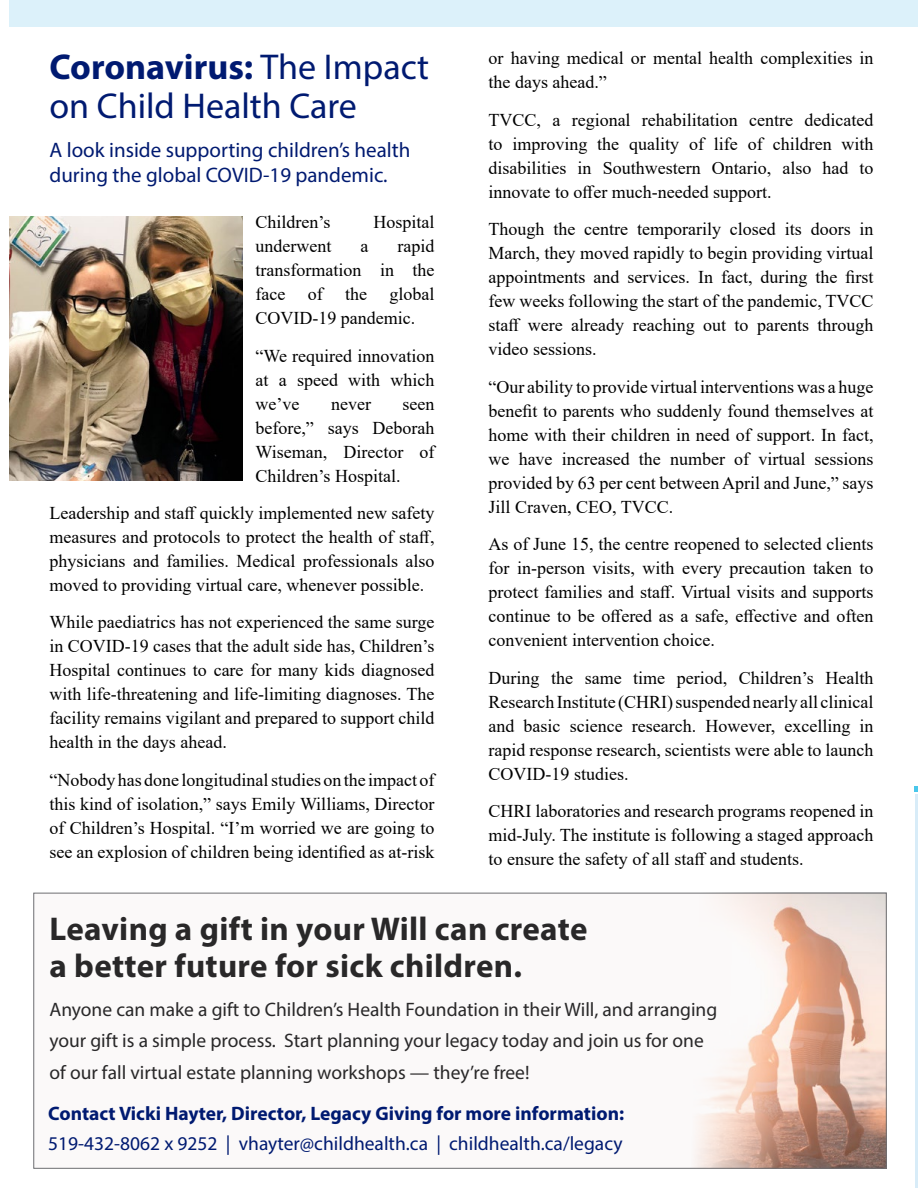
<style>
.page{position:relative;width:918px;height:1188px;background:#fff}
.page>*{position:absolute;margin:0;border:0;box-sizing:border-box;transform-origin:0 0}
.t1{font:36px/39px "Myriad Pro";color:#001a71}
.t2{font:700 33px/37.5px "Myriad Pro";letter-spacing:.01em;color:#292829}
.t3{font:21px/25.2px "Myriad Pro";color:#001a71}
.t4{font:19.5px/31.5px "Myriad Pro";color:#292829}
.t5{font:19.5px "Myriad Pro";color:#001a71}
.t6{font:700 19.5px "Myriad Pro";color:#001a71}
.t7{font:18px/24px "Times New Roman";color:#000;text-align:justify}
.s1{font-weight:700}
</style>
<div class="page">
<div style="left:34px;top:893px;width:852px;height:275px;background:#fbf9f9;border:1px solid #6d6e71"></div>
<img style="left:697px;top:895px;width:187px;height:271px">
<div style="left:550px;top:893px;width:336px;height:275px;border:1px solid #6d6e71"></div>
<div style="left:40px;top:906px;width:556px;height:82px;background:#fff"></div>
<div style="left:9px;top:0;width:909px;height:27px;background:#dcf1fa"></div>
<hr style="left:915px;top:794px;width:3px;height:394px;background:#d8ecf8">
<svg style="left:915px;top:787px;width:3px;height:5px"></svg>
<img style="left:9px;top:217px;width:233px;height:264px">
<h1 class="t1" style="left:50px;top:47px;width:381px"><span class="s1">Coronavirus:</span> The Impact on Child Health Care</h1>
<p class="t3" style="left:50px;top:137px;width:363px">A look inside supporting children’s health during the global COVID-19 pandemic.</p>
<p class="t7" style="left:256px;top:209px;width:76px">Children’s</p>
<p class="t7" style="left:374px;top:209px;width:63px">Hospital</p>
<p class="t7" style="left:256px;top:233px;width:77px">underwent</p>
<p class="t7" style="left:361px;top:233px;width:9px">a</p>
<p class="t7" style="left:256px;top:233px;width:181px;text-indent:142px">rapid transformation in the face of the global COVID-19 pandemic.</p>
<p class="t7" style="left:256px;top:343px;width:181px">“We required innovation at a speed with which we’ve</p>
<p class="t7" style="left:256px;top:391px;width:181px;text-indent:147px">seen before,” says Deborah Wiseman, Director of Children’s Hospital.</p>
<p class="t7" style="left:50px;top:500px;width:387px">Leadership and staff quickly implemented new safety measures and protocols to protect the health of staff, physicians and families. Medical professionals also moved to providing virtual care, whenever possible.</p>
<p class="t7" style="left:50px;top:610px;width:387px">While paediatrics has not experienced the same surge in COVID-19 cases that the adult side has, Children’s Hospital continues to care for many kids diagnosed with life-threatening and life-limiting diagnoses. The facility remains vigilant and prepared to support child health in the days ahead.</p>
<p class="t7" style="left:50px;top:767px;width:387px">“Nobody has done longitudinal studies on the impact of this kind of isolation,” says Emily Williams, Director of Children’s Hospital. “I’m worried we are going to see an explosion of children being identified as at-risk</p>
<p class="t7" style="left:331px;top:391px;width:41px">never</p>
<p class="t7" style="left:489px;top:46px;width:387px">or having medical or mental health complexities in the days ahead.”</p>
<p class="t7" style="left:489px;top:107px;width:387px">TVCC, a regional rehabilitation centre dedicated to improving the quality of life of children with disabilities in Southwestern Ontario, also had to innovate to offer much-needed support.</p>
<p class="t7" style="left:489px;top:217px;width:387px">Though the centre temporarily closed its doors in March, they moved rapidly to begin providing virtual appointments and services. In fact, during the first few weeks following the start of the pandemic, TVCC staff were already reaching out to parents through video sessions.</p>
<p class="t7" style="left:489px;top:374px;width:387px">“Our ability to provide virtual interventions was a huge benefit to parents who suddenly found themselves at home with their children in need of support. In fact, we have increased the number of virtual sessions provided by 63 per cent between April and June,” says Jill Craven, CEO, TVCC.</p>
<p class="t7" style="left:489px;top:532px;width:387px">As of June 15, the centre reopened to selected clients for in-person visits, with every precaution taken to protect families and staff. Virtual visits and supports continue to be offered as a safe, effective and often convenient intervention choice.</p>
<p class="t7" style="left:489px;top:665px;width:387px">During the same time period, Children’s Health Research Institute (CHRI) suspended nearly all clinical and basic science research. However, excelling in rapid response research, scientists were able to launch COVID-19 studies.</p>
<p class="t7" style="left:489px;top:799px;width:387px">CHRI laboratories and research programs reopened in mid-July. The institute is following a staged approach to ensure the safety of all staff and students.</p>
<h2 class="t2" style="left:50px;top:909px;width:539px">Leaving a gift in your Will can create a better future for sick children.</h2>
<p class="t4" style="left:50px;top:993px;width:669px">Anyone can make a gift to Children’s Health Foundation in their Will, and arranging your gift is a simple process. Start planning your legacy today and join us for one of our fall virtual estate planning workshops — they’re free!</p>
<p class="t6" style="left:48px;top:1101px;width:577px">Contact Vicki Hayter, Director, Legacy Giving for more information:</p>
<p class="t5" style="left:48px;top:1131px;width:576px">519-432-8062 x 9252 | vhayter@childhealth.ca | childhealth.ca/legacy</p>
</div>
